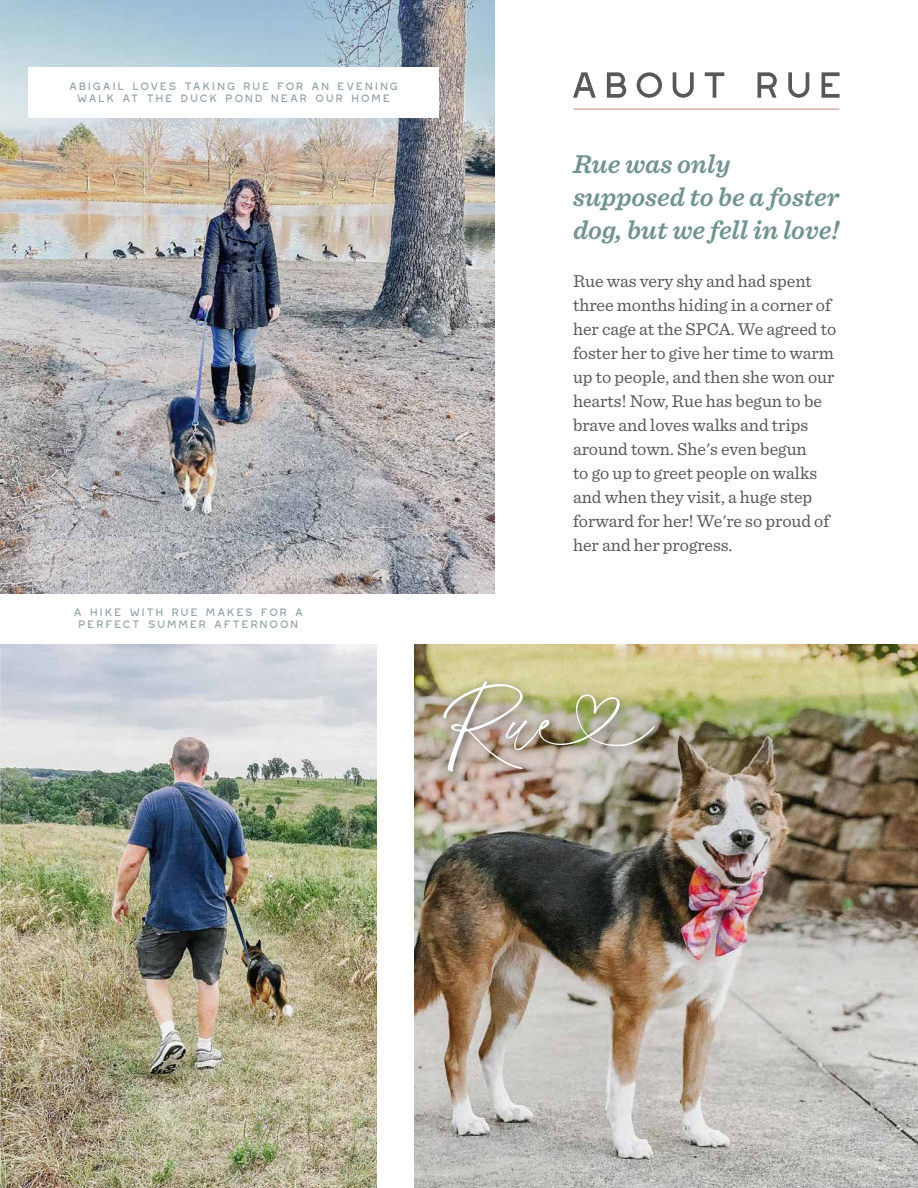
<style>
.page{position:relative;width:918px;height:1188px;background:#fff}
.page>*{position:absolute;margin:0;border:0;box-sizing:border-box;transform-origin:0 0}
.t1{font:59.4px "Haute Couture";color:#fff}
.t2{font:italic 600 27px/33px "Sentinel";color:#739393}
.t3{font:18px/24px "Sentinel";color:#57585a}
.t4{font:200 13.5px/12px "Westmount";color:#94a2a9;text-align:center}
</style>
<div class="page">
<img style="left:414px;top:644px;width:504px;height:544px">
<img style="left:0;top:0;width:495px;height:594px">
<img style="left:0;top:644px;width:377px;height:544px">
<svg style="left:573px;top:72px;width:267px;height:26px"></svg>
<hr style="left:574px;top:108px;width:265px;height:2px;background:#dab2a8">
<div style="left:28px;top:68px;width:411px;height:50px;background:#fff"></div>
<div style="left:437px;top:675px;width:229px;height:108px;background:#231f20;opacity:.58"></div>
<p class="t4" style="left:68px;top:80px;width:332px">Abigail loves taking Rue for an evening walk at the duck pond near our home</p>
<p class="t4" style="left:73px;top:606px;width:233px">A hike with Rue makes for a perfect summer afternoon</p>
<h2 class="t2" style="left:573px;top:146px;width:268px">Rue was only supposed to be a foster dog, but we fell in love!</h2>
<p class="t3" style="left:573px;top:267px;width:265px">Rue was very shy and had spent three months hiding in a corner of her cage at the SPCA. We agreed to foster her to give her time to warm up to people, and then she won our hearts! Now, Rue has begun to be brave and loves walks and trips around town. She's even begun<br>to go up to greet people on walks and when they visit, a huge step forward for her! We're so proud of her and her progress.</p>
<h1 class="t1" style="left:443px;top:706px;width:212px">Rue</h1>
</div>
